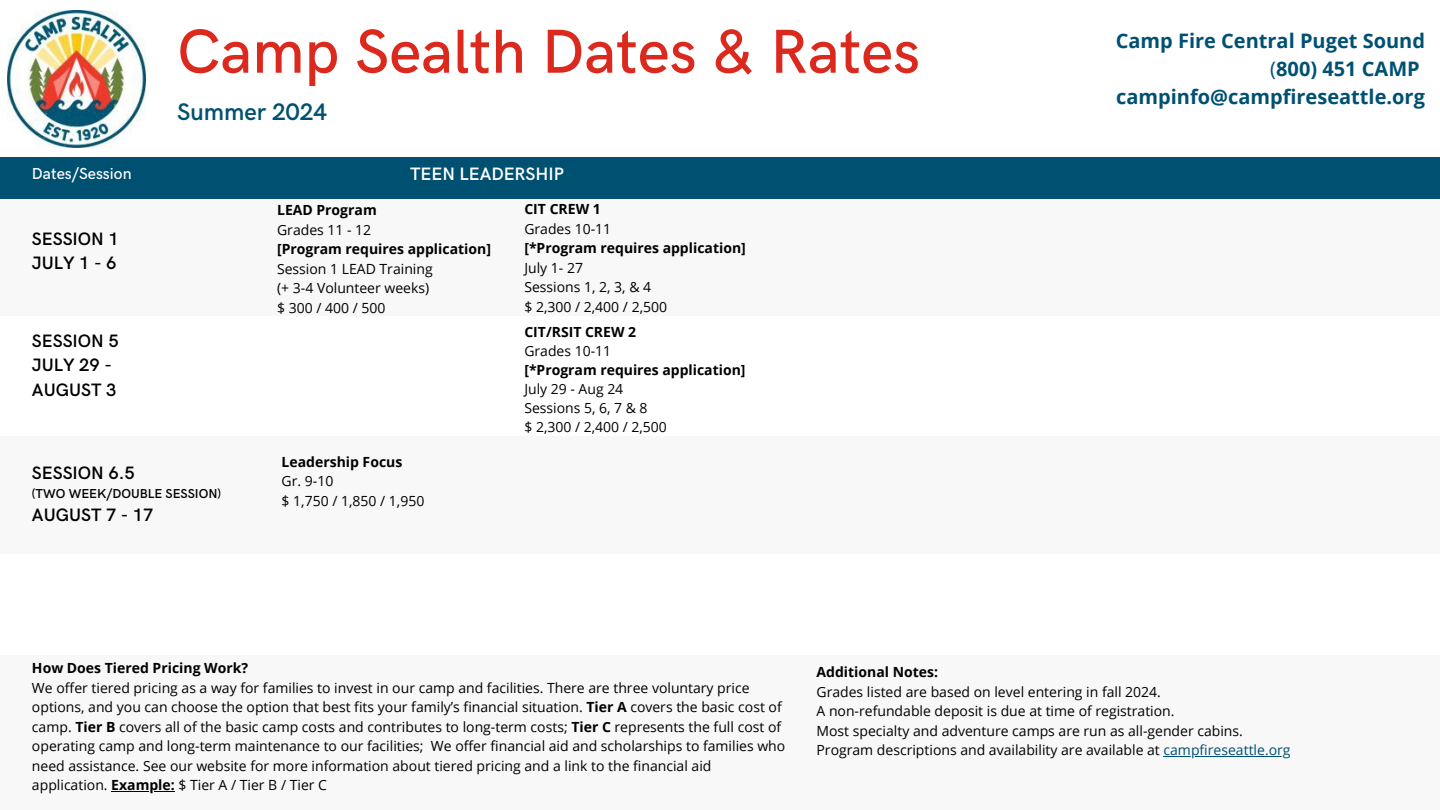
<style>
.page{position:relative;width:1440px;height:810px;background:#fff}
.page>*{position:absolute;margin:0;border:0;box-sizing:border-box;transform-origin:0 0}
.t1{font:500 62.3px "HK Grotesk";color:#dc291e}
.t2{font:600 24px "HK Grotesk";color:#005072}
.t3{font:700 20px "Open Sans";color:#005072}
.t4{font:600 18px/24.8px "HK Grotesk";color:#000}
.t5{font:600 18px "HK Grotesk";color:#fff}
.t6{font:500 16px "HK Grotesk";color:#fff}
.t7{font:14px/19.5px "Open Sans";color:#000}
.t8{font:700 14px "Open Sans";color:#000}
.t9{font:600 13px "HK Grotesk";color:#000}
.s1{font-weight:400}
.s2{font-weight:700}
.s3{color:#005072}
</style>
<div class="page">
<div style="left:0;top:655px;width:1440px;height:155px;background:#f8f8f8"></div>
<div style="left:0;top:436px;width:1440px;height:117px;background:#f8f8f8"></div>
<div style="left:0;top:157px;width:1440px;height:88px;background:#005072"></div>
<div style="left:0;top:199px;width:1440px;height:117px;background:#f8f8f8"></div>
<img style="left:8px;top:10px;width:137px;height:138px">
<hr style="left:111px;top:791px;width:64px;height:1px;background:#000">
<hr style="left:1164px;top:756px;width:127px;height:1px;background:#005072">
<p class="t1" style="left:177px;top:17px;width:745px">Camp Sealth Dates &amp; Rates</p>
<p class="t6" style="left:32px;top:164px;width:101px">Dates/Session</p>
<p class="t4" style="left:32px;top:227px;width:88px">SESSION 1</p>
<p class="t4" style="left:32px;top:251px;width:86px">JULY 1 - 6</p>
<p class="t4" style="left:32px;top:329px;width:88px">SESSION 5</p>
<p class="t4" style="left:32px;top:354px;width:86px">JULY 29 -<br>AUGUST 3</p>
<p class="t2" style="left:177px;top:98px;width:152px">Summer 2024</p>
<p class="t5" style="left:410px;top:163px;width:156px">TEEN LEADERSHIP</p>
<p class="t8" style="left:277px;top:200px;width:101px">LEAD Program</p>
<p class="t7" style="left:277px;top:220px;width:96px">Grades 11 - 12</p>
<p class="t8" style="left:277px;top:239px;width:215px">[Program requires application]</p>
<p class="t7" style="left:277px;top:259px;width:157px">Session 1 LEAD Training</p>
<p class="t7" style="left:277px;top:278px;width:154px">(+ 3-4 Volunteer weeks)</p>
<p class="t7" style="left:277px;top:298px;width:110px">$ 300 / 400 / 500</p>
<p class="t8" style="left:524px;top:199px;width:78px">CIT CREW 1</p>
<p class="t7" style="left:524px;top:218px;width:88px">Grades 10-11</p>
<p class="t8" style="left:524px;top:238px;width:223px">[*Program requires application]</p>
<p class="t7" style="left:524px;top:257px;width:60px">July 1- 27</p>
<p class="t7" style="left:524px;top:277px;width:128px">Sessions 1, 2, 3, &amp; 4</p>
<p class="t7" style="left:524px;top:296px;width:144px">$ 2,300 / 2,400 / 2,500</p>
<p class="t8" style="left:524px;top:322px;width:113px">CIT/RSIT CREW 2</p>
<p class="t7" style="left:524px;top:341px;width:88px">Grades 10-11</p>
<p class="t8" style="left:524px;top:360px;width:223px">[*Program requires application]</p>
<p class="t7" style="left:524px;top:379px;width:100px">July 29 - Aug 24</p>
<p class="t7" style="left:524px;top:398px;width:125px">Sessions 5, 6, 7 &amp; 8</p>
<p class="t7" style="left:524px;top:417px;width:144px">$ 2,300 / 2,400 / 2,500</p>
<p class="t4" style="left:32px;top:461px;width:104px">SESSION 6.5</p>
<p class="t9" style="left:32px;top:486px;width:191px">(TWO WEEK/DOUBLE SESSION)</p>
<p class="t4" style="left:32px;top:504px;width:123px">AUGUST 7 - 17</p>
<p class="t8" style="left:282px;top:452px;width:122px">Leadership Focus</p>
<p class="t7" style="left:282px;top:471px;width:53px">Gr. 9-10</p>
<p class="t7" style="left:282px;top:491px;width:144px">$ 1,750 / 1,850 / 1,950</p>
<p class="t3" style="left:1116px;top:27px;width:311px">Camp Fire Central Puget Sound</p>
<p class="t3" style="left:1270px;top:54px;width:151px"><span class="s1">(</span>800) 451 CAMP</p>
<p class="t3" style="left:1116px;top:82px;width:310px">campinfo@campfireseattle.org</p>
<p class="t8" style="left:32px;top:658px;width:218px">How Does Tiered Pricing Work?</p>
<p class="t7" style="left:32px;top:678px;width:755px">We offer tiered pricing as a way for families to invest in our camp and facilities. There are three voluntary price options, and you can choose the option that best fits your family’s financial situation. <span class="s2">Tier A</span> covers the basic cost of camp. <span class="s2">Tier B</span> covers all of the basic camp costs and contributes to long-term costs; <span class="s2">Tier C</span> represents the full cost of operating camp and long-term maintenance to our facilities; We offer financial aid and scholarships to families who need assistance. See our website for more information about tiered pricing and a link to the financial aid application. <span class="s2">Example:</span> $ Tier A / Tier B / Tier C</p>
<p class="t8" style="left:817px;top:662px;width:123px">Additional Notes:</p>
<p class="t7" style="left:817px;top:681px;width:346px">Grades listed are based on level entering in fall 2024.</p>
<p class="t7" style="left:817px;top:701px;width:360px">A non-refundable deposit is due at time of registration.</p>
<p class="t7" style="left:817px;top:720px;width:428px">Most specialty and adventure camps are run as all-gender cabins.</p>
<p class="t7" style="left:817px;top:740px;width:475px">Program descriptions and availability are available at <span class="s3">campfireseattle.org</span></p>
</div>
